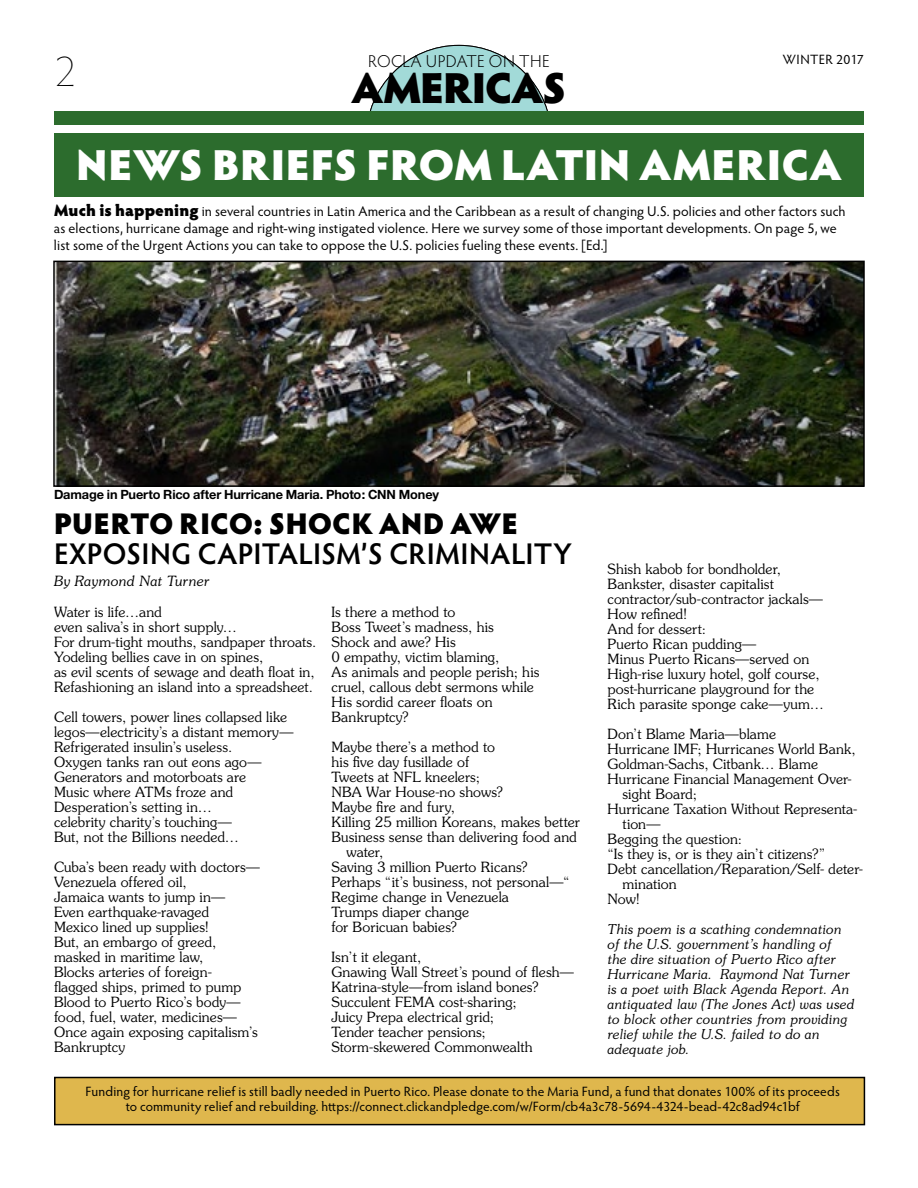
<style>
.page{position:relative;width:918px;height:1188px;background:#fff}
.page>*{position:absolute;margin:0;border:0;box-sizing:border-box;transform-origin:0 0}
.t1{font:900 43.5px "Hypatia Sans Pro";color:#fff}
.t2{font:900 43.5px "Hypatia Sans Pro";letter-spacing:-.035em;color:#000}
.t3{font:200 43.5px "Hypatia Sans Pro";color:#000}
.t4{font:600 30px "Hypatia Sans Pro";letter-spacing:.015em;color:#000}
.t5{font:900 30px "Hypatia Sans Pro";color:#000}
.t6{font:300 17.25px "Hypatia Sans Pro";letter-spacing:.025em;color:#000}
.t7{font:300 14.1px/15px "Souvenir";letter-spacing:.005em;color:#000}
.t8{font:14.1px/17px "Hypatia Sans Pro";letter-spacing:.005em;color:#000}
.t9{font:italic 300 14.1px "Souvenir";letter-spacing:-.005em;color:#000}
.t10{font:italic 300 13.5px/15px "Souvenir";letter-spacing:-.005em;color:#000}
.t11{font:13.5px/15px "Hypatia Sans Pro";letter-spacing:.01em;color:#000;text-align:center}
.t12{font:13.5px "Hypatia Sans Pro";letter-spacing:.03em;color:#000}
.t13{font:700 12.75px "Helvetica Neue";letter-spacing:-.01em;color:#000}
.s1{font-weight:900;font-size:16.5px}
</style>
<div class="page">
<div style="left:366px;top:45px;width:185px;height:185px;background:#a2dad8;border-radius:50%"></div>
<div style="left:338px;top:115px;width:239px;height:130px;background:#fff"></div>
<div style="left:54px;top:112px;width:810px;height:13px;background:#2c6c2d"></div>
<img style="left:56px;top:264px;width:806px;height:220px">
<div style="left:53px;top:261px;width:812px;height:226px;border:2px solid #000"></div>
<div style="left:54px;top:134px;width:810px;height:63px;background:#2c6c2d"></div>
<div style="left:55px;top:1078px;width:809px;height:47px;background:#dfb74d"></div>
<div style="left:54px;top:1077px;width:811px;height:48px;border:2px solid #000"></div>
<h1 class="t3" style="left:55px;top:43px;width:23px">2</h1>
<p class="t12" style="left:783px;top:50px;width:82px">WINTER 2017</p>
<p class="t6" style="left:368px;top:50px;width:183px">ROCLA UPDATE ON THE</p>
<h1 class="t2" style="left:351px;top:56px;width:217px">AMERICAS</h1>
<h1 class="t1" style="left:76px;top:132px;width:768px">NEWS BRIEFS FROM LATIN AMERICA</h1>
<p class="t8" style="left:54px;top:203px;width:793px"><span class="s1">Much is happening</span> in several countries in Latin America and the Caribbean as a result of changing U.S. policies and other factors such as elections, hurricane damage and right-wing instigated violence. Here we survey some of those important developments. On page 5, we list some of the Urgent Actions you can take to oppose the U.S. policies fueling these events. [Ed.]</p>
<p class="t13" style="left:54px;top:487px;width:386px">Damage in Puerto Rico after Hurricane Maria. Photo: CNN Money</p>
<h2 class="t5" style="left:54px;top:501px;width:466px">PUERTO RICO: SHOCK AND AWE</h2>
<h2 class="t4" style="left:54px;top:533px;width:519px">EXPOSING CAPITALISM’S CRIMINALITY</h2>
<p class="t9" style="left:54px;top:573px;width:157px">By Raymond Nat Turner</p>
<p class="t7" style="left:608px;top:561px;width:218px">Shish kabob for bondholder,<br>Bankster, disaster capitalist contractor/sub-contractor jackals—<br>How refined!<br>And for dessert:<br>Puerto Rican pudding—<br>Minus Puerto Ricans—served on<br>High-rise luxury hotel, golf course, post-hurricane playground for the<br>Rich parasite sponge cake—yum…</p>
<p class="t7" style="left:608px;top:726px;width:170px">Don’t Blame Maria—blame</p>
<p class="t7" style="left:608px;top:741px;width:250px">Hurricane IMF; Hurricanes World Bank,</p>
<p class="t7" style="left:608px;top:756px;width:212px">Goldman-Sachs, Citbank… Blame</p>
<p class="t7" style="left:608px;top:771px;width:246px">Hurricane Financial Management Over-</p>
<p class="t7" style="left:622px;top:786px;width:76px">sight Board;</p>
<p class="t7" style="left:607px;top:801px;width:252px">Hurricane Taxation Without Representa-</p>
<p class="t7" style="left:622px;top:816px;width:39px">tion—</p>
<p class="t7" style="left:607px;top:831px;width:136px">Begging the question:</p>
<p class="t7" style="left:607px;top:846px;width:219px">“Is they is, or is they ain’t citizens?”</p>
<p class="t7" style="left:607px;top:861px;width:257px">Debt cancellation/Reparation/Self- deter-</p>
<p class="t7" style="left:622px;top:876px;width:56px">mination</p>
<p class="t7" style="left:607px;top:891px;width:34px">Now!</p>
<p class="t10" style="left:608px;top:921px;width:249px">This poem is a scathing condemnation of the U.S. government’s handling of<br>the dire situation of Puerto Rico after Hurricane Maria. Raymond Nat Turner is a poet with Black Agenda Report. An antiquated law (The Jones Act) was used to block other countries from providing relief while the U.S. failed to do an adequate job.</p>
<p class="t11" style="left:86px;top:1084px;width:756px">Funding for hurricane relief is still badly needed in Puerto Rico. Please donate to the Maria Fund, a fund that donates 100% of its proceeds to community relief and rebuilding. https://connect.clickandpledge.com/w/Form/cb4a3c78-5694-4324-bead-42c8ad94c1bf</p>
<p class="t7" style="left:54px;top:604px;width:264px">Water is life…and<br>even saliva’s in short supply…<br>For drum-tight mouths, sandpaper throats.<br>Yodeling bellies cave in on spines,<br>as evil scents of sewage and death float in, Refashioning an island into a spreadsheet.</p>
<p class="t7" style="left:54px;top:709px;width:241px">Cell towers, power lines collapsed like legos—electricity’s a distant memory—<br>Refrigerated insulin’s useless.<br>Oxygen tanks ran out eons ago—<br>Generators and motorboats are<br>Music where ATMs froze and<br>Desperation’s setting in…<br>celebrity charity’s touching—<br>But, not the Billions needed…</p>
<p class="t7" style="left:54px;top:859px;width:207px">Cuba’s been ready with doctors—<br>Venezuela offered oil,<br>Jamaica wants to jump in—<br>Even earthquake-ravaged<br>Mexico lined up supplies!<br>But, an embargo of greed, masked in maritime law,<br>Blocks arteries of foreign-<br>flagged ships, primed to pump<br>Blood to Puerto Rico’s body— food, fuel, water, medicines—<br>Once again exposing capitalism’s<br>Bankruptcy</p>
<p class="t7" style="left:331px;top:604px;width:210px">Is there a method to<br>Boss Tweet’s madness, his<br>Shock and awe? His<br>0 empathy, victim blaming,<br>As animals and people perish; his cruel, callous debt sermons while<br>His sordid career floats on<br>Bankruptcy?</p>
<p class="t7" style="left:331px;top:739px;width:165px">Maybe there’s a method to</p>
<p class="t7" style="left:331px;top:754px;width:139px">his five day fusillade of</p>
<p class="t7" style="left:331px;top:769px;width:150px">Tweets at NFL kneelers;</p>
<p class="t7" style="left:331px;top:784px;width:173px">NBA War House-no shows?</p>
<p class="t7" style="left:331px;top:799px;width:125px">Maybe fire and fury,</p>
<p class="t7" style="left:331px;top:814px;width:250px">Killing 25 million Koreans, makes better</p>
<p class="t7" style="left:331px;top:829px;width:247px">Business sense than delivering food and</p>
<p class="t7" style="left:346px;top:844px;width:38px">water,</p>
<p class="t7" style="left:331px;top:859px;width:198px">Saving 3 million Puerto Ricans?</p>
<p class="t7" style="left:331px;top:874px;width:240px">Perhaps “it’s business, not personal—“</p>
<p class="t7" style="left:331px;top:889px;width:179px">Regime change in Venezuela</p>
<p class="t7" style="left:331px;top:904px;width:139px">Trumps diaper change</p>
<p class="t7" style="left:331px;top:919px;width:127px">for Boricuan babies?</p>
<p class="t7" style="left:331px;top:949px;width:244px">Isn’t it elegant,<br>Gnawing Wall Street’s pound of flesh—<br>Katrina-style—from island bones?<br>Succulent FEMA cost-sharing;<br>Juicy Prepa electrical grid;<br>Tender teacher pensions;<br>Storm-skewered Commonwealth</p>
</div>
